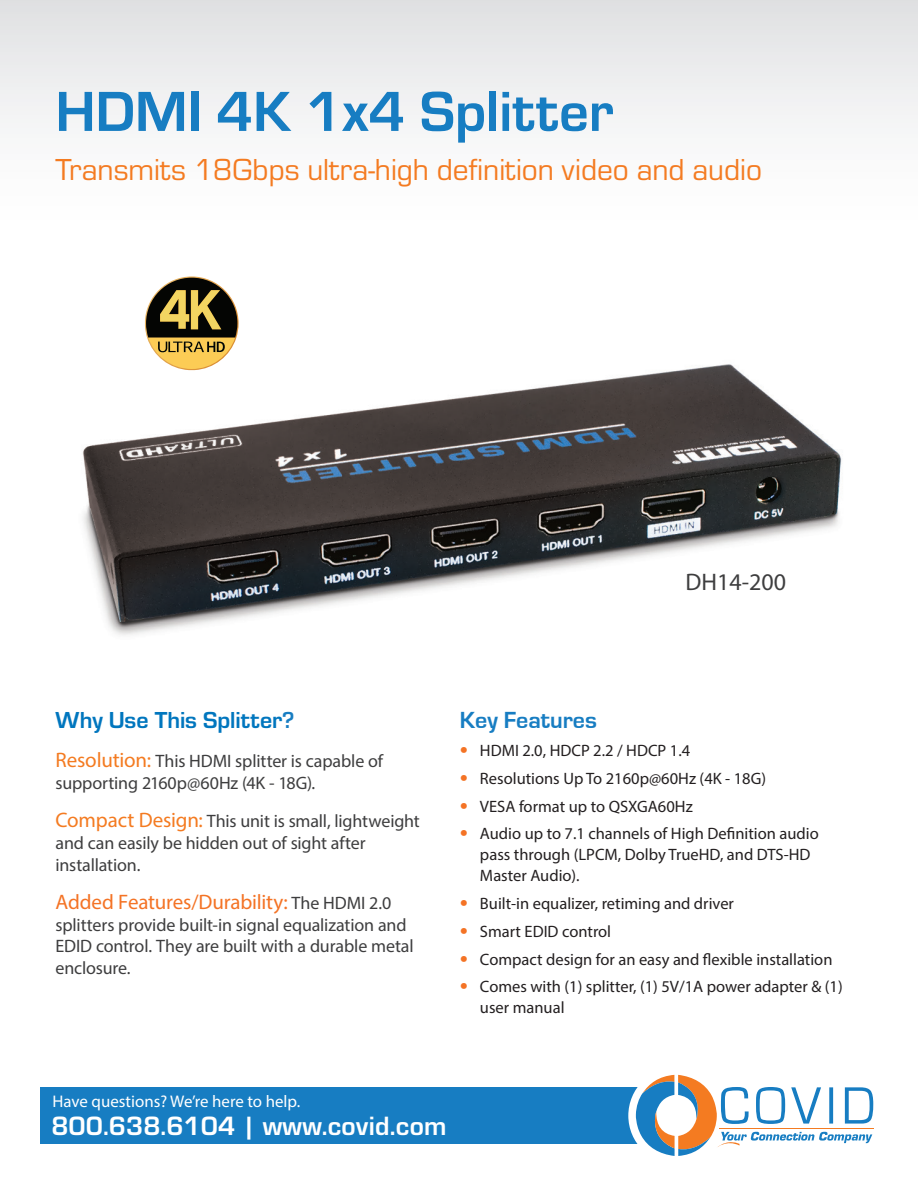
<style>
.page{position:relative;width:918px;height:1188px;background:#fff}
.page>*{position:absolute;margin:0;border:0;box-sizing:border-box;transform-origin:0 0}
.t1{font:700 58.5px "Eurostile";color:#177dc2}
.t2{font:31.5px "Eurostile";color:#f47b21}
.t3{font:700 27.45px "Eurostile";letter-spacing:.01em;color:#fff}
.t4{font:700 24px "Eurostile";color:#0076be}
.t5{font:700 24px "Eurostile";color:#177dc2}
.t6{font:24px "Myriad Pro";color:#3e3e3f}
.t7{font:21px "Myriad Pro";letter-spacing:-.01em;color:#f47325}
.t8{font:18px/21.6px "Myriad Pro";letter-spacing:-.01em;color:#3e3e3f}
.t9{font:16.95px "Myriad Pro";color:#fff}
.t10{font:16.5px/21px "Myriad Pro";color:#231f20}
.s1{color:#177dc2}
.s2{font-size:21px;color:#f47b21}
.s3{font-size:18px;color:#3e3e3f}
.s4{font-family:"Eurostile";font-stretch:condensed;color:#f47325}
</style>
<div class="page">
<div style="left:0;top:0;width:918px;height:234px;background:linear-gradient(to bottom,#e1e2e4,#fff)"></div>
<div style="left:40px;top:1088px;width:628px;height:56px;background:#177dc2"></div>
<div style="left:628px;top:1067px;width:98px;height:97px;background:#fff;border-radius:50%"></div>
<svg style="left:636px;top:1075px;width:237px;height:81px"></svg>
<img style="left:82px;top:364px;width:760px;height:271px">
<svg style="left:145px;top:276px;width:94px;height:94px"></svg>
<h1 class="t1" style="left:56px;top:70px;width:559px">HDMI 4K 1x4 Splitter</h1>
<h2 class="t2" style="left:56px;top:148px;width:708px">Transmits 18Gbps ultra-high definition video and audio</h2>
<h3 class="t6" style="left:686px;top:568px;width:102px">DH14-200</h3>
<h3 class="t4" style="left:56px;top:703px;width:241px">Why Use This Splitter<span class="s1">?</span></h3>
<p class="t8" style="left:56px;top:750px;width:329px"><span class="s2">Resolution:</span> This HDMI splitter is capable of supporting 2160p@60Hz (4K - 18G).</p>
<p class="t8" style="left:56px;top:810px;width:366px"><span class="s2">Compact Design:</span> This unit is small, lightweight and can easily be hidden out of sight after installation.</p>
<p class="t7" style="left:56px;top:889px;width:337px">Added Features/Durability: <span class="s3">The HDMI 2.0</span></p>
<p class="t8" style="left:56px;top:914px;width:360px">splitters provide built-in signal equalization and<br>EDID control. They are built with a durable metal enclosure.</p>
<h3 class="t5" style="left:460px;top:707px;width:139px">Key Features</h3>
<p class="t10" style="left:460px;top:740px;width:232px"><span class="s4">•</span> HDMI 2.0, HDCP 2.2 / HDCP 1.4</p>
<p class="t10" style="left:460px;top:768px;width:308px"><span class="s4">•</span> Resolutions Up To 2160p@60Hz (4K - 18G)</p>
<p class="t10" style="left:460px;top:795px;width:235px"><span class="s4">•</span> VESA format up to QSXGA60Hz</p>
<p class="t10" style="left:480px;top:823px;width:340px;text-indent:-20px"><span class="s4">•</span> Audio up to 7.1 channels of High Definition audio pass through (LPCM, Dolby TrueHD, and DTS-HD<br>Master Audio).</p>
<p class="t10" style="left:460px;top:893px;width:276px"><span class="s4">•</span> Built-in equalizer, retiming and driver</p>
<p class="t10" style="left:460px;top:921px;width:153px"><span class="s4">•</span> Smart EDID control</p>
<p class="t10" style="left:460px;top:948px;width:374px"><span class="s4">•</span> Compact design for an easy and flexible installation</p>
<p class="t10" style="left:480px;top:976px;width:364px;text-indent:-20px"><span class="s4">•</span> Comes with (1) splitter, (1) 5V/1A power adapter &amp; (1) user manual</p>
<p class="t9" style="left:53px;top:1091px;width:249px">Have questions? We’re here to help.</p>
<h3 class="t3" style="left:51px;top:1106px;width:397px">800.638.6104 | www.covid.com</h3>
</div>
